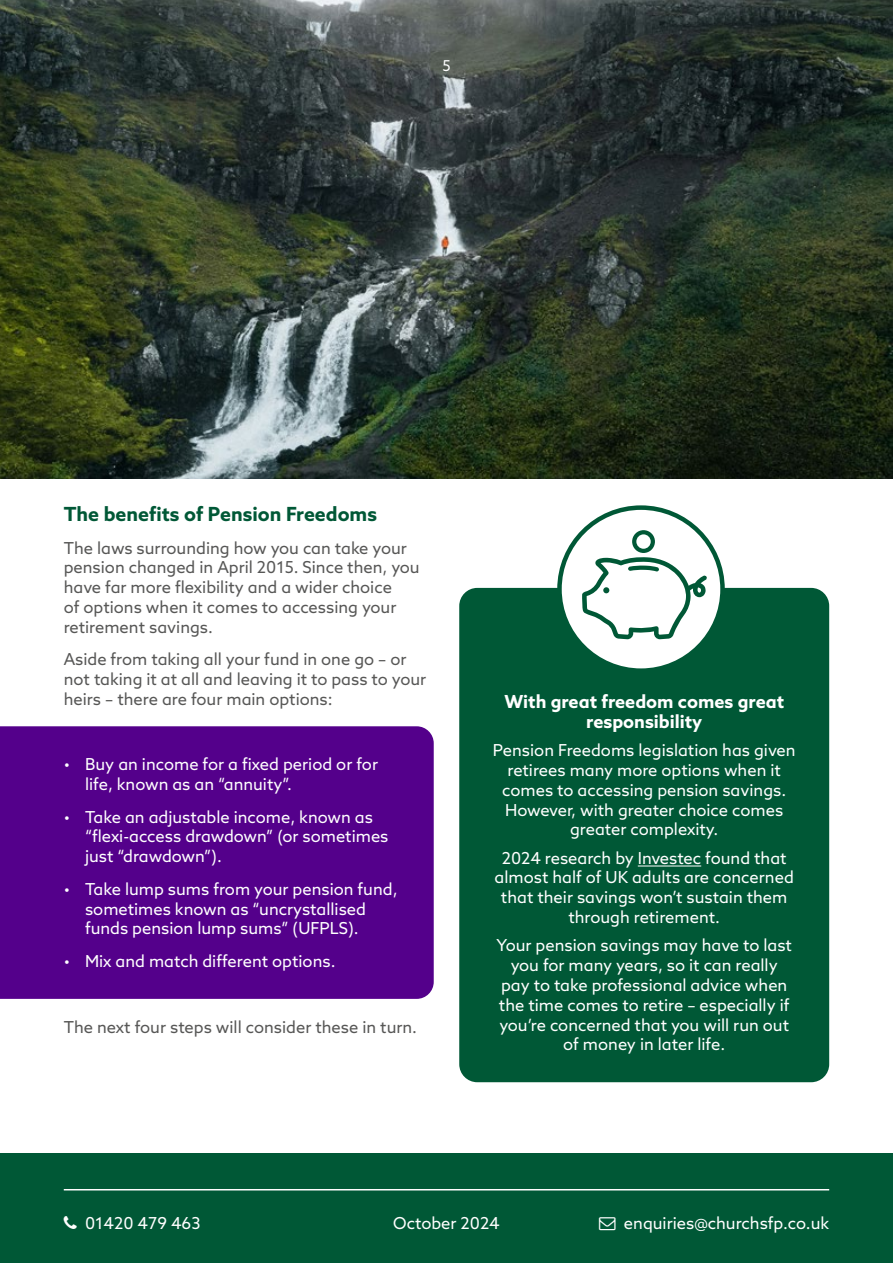
<style>
.page{position:relative;width:893px;height:1263px;background:#fff}
.page>*{position:absolute;margin:0;border:0;box-sizing:border-box;transform-origin:0 0}
.t1{font:700 19.5px "Azo Sans";color:#005836}
.t2{font:700 18px/19.8px "Azo Sans";color:#fff;text-align:center}
.t3{font:16.5px/19.8px "Azo Sans";color:#fff}
.t4{font:16.5px/19.8px "Azo Sans";color:#575756}
.t5{font:15px "Azo Sans";color:#fff}
</style>
<div class="page">
<img style="left:0;top:0;width:893px;height:478px">
<div style="left:0;top:1153px;width:893px;height:110px;background:#005836"></div>
<hr style="left:64px;top:1189px;width:765px;height:1px;background:#fff">
<div style="left:0;top:726px;width:434px;height:273px;background:#54008b"></div>
<div style="left:459px;top:588px;width:370px;height:494px;background:#005836;border-radius:18px"></div>
<hr style="left:638px;top:865px;width:63px;height:1px;background:#fff">
<div style="left:559px;top:508px;width:163px;height:163px;background:#fff;border-radius:50%"></div>
<div style="left:557px;top:505px;width:168px;height:168px;border:4px solid #005836;border-radius:50%"></div>
<svg style="left:582px;top:530px;width:125px;height:109px"></svg>
<p class="t5" style="left:442px;top:56px;width:10px">5</p>
<p class="t1" style="left:64px;top:501px;width:315px">The benefits of Pension Freedoms</p>
<p class="t4" style="left:64px;top:538px;width:357px">The laws surrounding how you can take your pension changed in April 2015. Since then, you have far more flexibility and a wider choice<br>of options when it comes to accessing your retirement savings.</p>
<p class="t4" style="left:64px;top:649px;width:364px">Aside from taking all your fund in one go – or not taking it at all and leaving it to pass to your heirs – there are four main options:</p>
<p class="t3" style="left:85px;top:754px;width:295px;text-indent:-21px">• Buy an income for a fixed period or for life, known as an “annuity”.</p>
<p class="t3" style="left:85px;top:807px;width:305px;text-indent:-21px">• Take an adjustable income, known as “flexi-access drawdown” (or sometimes just “drawdown”).</p>
<p class="t3" style="left:85px;top:879px;width:314px;text-indent:-21px">• Take lump sums from your pension fund, sometimes known as “uncrystallised funds pension lump sums” (UFPLS).</p>
<p class="t3" style="left:64px;top:951px;width:273px">• Mix and match different options.</p>
<p class="t4" style="left:64px;top:1017px;width:355px">The next four steps will consider these in turn.</p>
<p class="t2" style="left:504px;top:691px;width:281px">With great freedom comes great responsibility</p>
<p class="t3" style="left:493px;top:740px;width:304px;text-align:center">Pension Freedoms legislation has given retirees many more options when it comes to accessing pension savings.<br>However, with greater choice comes greater complexity.</p>
<p class="t3" style="left:495px;top:848px;width:301px;text-align:center">2024 research by Investec found that almost half of UK adults are concerned that their savings won’t sustain them through retirement.</p>
<p class="t3" style="left:496px;top:935px;width:297px;text-align:center">Your pension savings may have to last you for many years, so it can really pay to take professional advice when the time comes to retire – especially if you’re concerned that you will run out of money in later life.</p>
<p class="t3" style="left:85px;top:1213px;width:117px">01420 479 463</p>
<p class="t3" style="left:624px;top:1213px;width:207px">enquiries@churchsfp.co.uk</p>
<p class="t3" style="left:393px;top:1213px;width:108px">October 2024</p>
</div>
